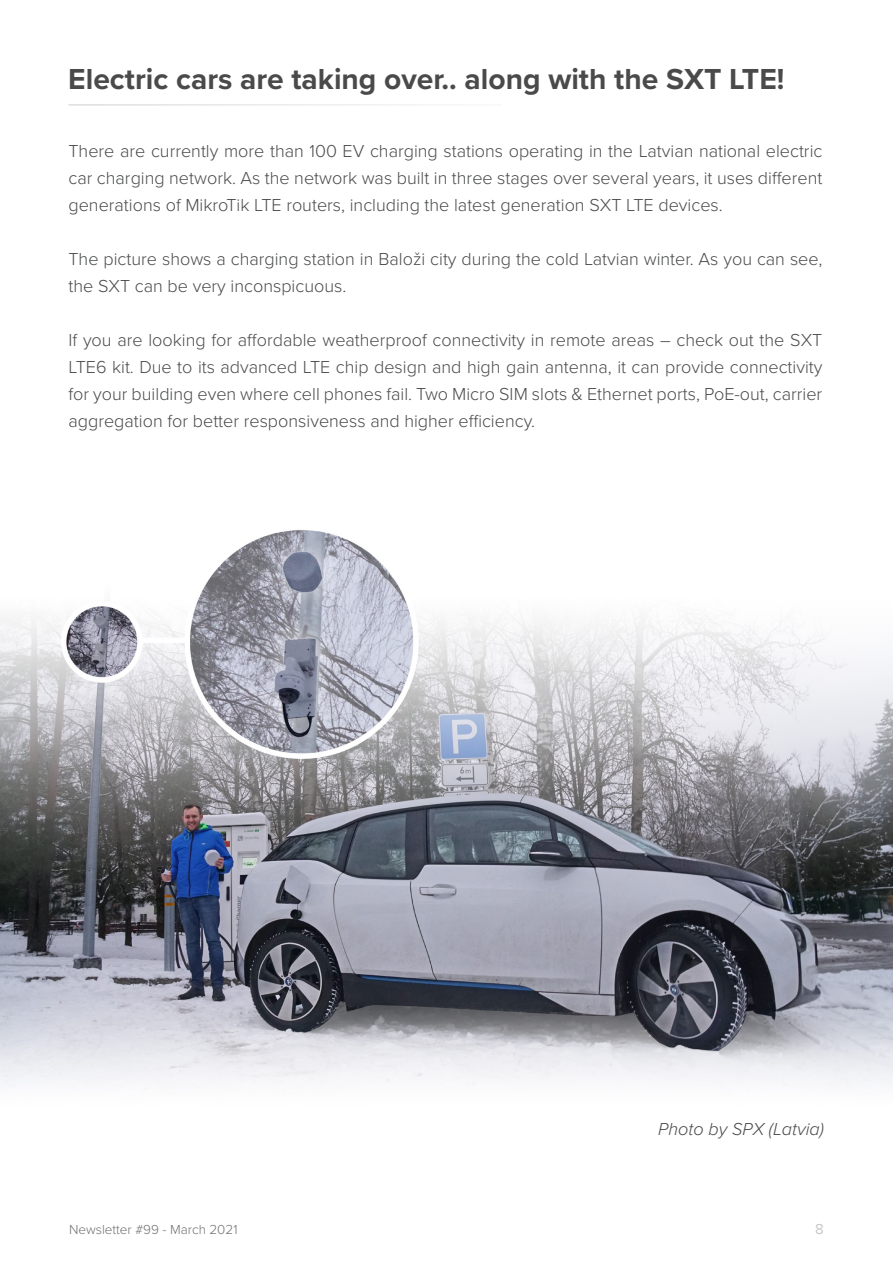
<style>
.page{position:relative;width:893px;height:1263px;background:#fff}
.page>*{position:absolute;margin:0;border:0;box-sizing:border-box;transform-origin:0 0}
.Lielie_virsraksti_20{font:700 30px "Proxima Nova";color:#4a4a4b}
.Teksts{font:300 18px/27px "Proxima Nova";color:#494a4a;text-align:justify}
.Teksts-2{font:italic 300 18px "Proxima Nova";color:#494a4a}
.t1{font:15px "Proxima Nova";color:#c7c8ca}
.t2{font:300 13.5px "Proxima Nova";color:#6f7070}
</style>
<div class="page">
<hr style="left:69px;top:105px;width:433px;height:1px;background:#c6c6c5">
<img style="left:0;top:530px;width:893px;height:559px">
<p class="Lielie_virsraksti_20" style="left:68px;top:57px;width:718px">Electric cars are taking over.. along with the SXT LTE!</p>
<p class="Teksts" style="left:69px;top:136px;width:755px">There are currently more than 100 EV charging stations operating in the Latvian national electric car charging network. As the network was built in three stages over several years, it uses different generations of MikroTik LTE routers, including the latest generation SXT LTE devices.</p>
<p class="Teksts" style="left:69px;top:244px;width:755px">The picture shows a charging station in Baloži city during the cold Latvian winter. As you can see, the SXT can be very inconspicuous.</p>
<p class="Teksts" style="left:69px;top:325px;width:755px">If you are looking for affordable weatherproof connectivity in remote areas – check out the SXT LTE6 kit. Due to its advanced LTE chip design and high gain antenna, it can provide connectivity for your building even where cell phones fail. Two Micro SIM slots &amp; Ethernet ports, PoE-out, carrier aggregation for better responsiveness and higher efficiency.</p>
<p class="Teksts-2" style="left:658px;top:1116px;width:167px">Photo by SPX (Latvia)</p>
<p class="t2" style="left:69px;top:1219px;width:170px">Newsletter #99 - March 2021</p>
<p class="t1" style="left:815px;top:1218px;width:10px">8</p>
</div>
